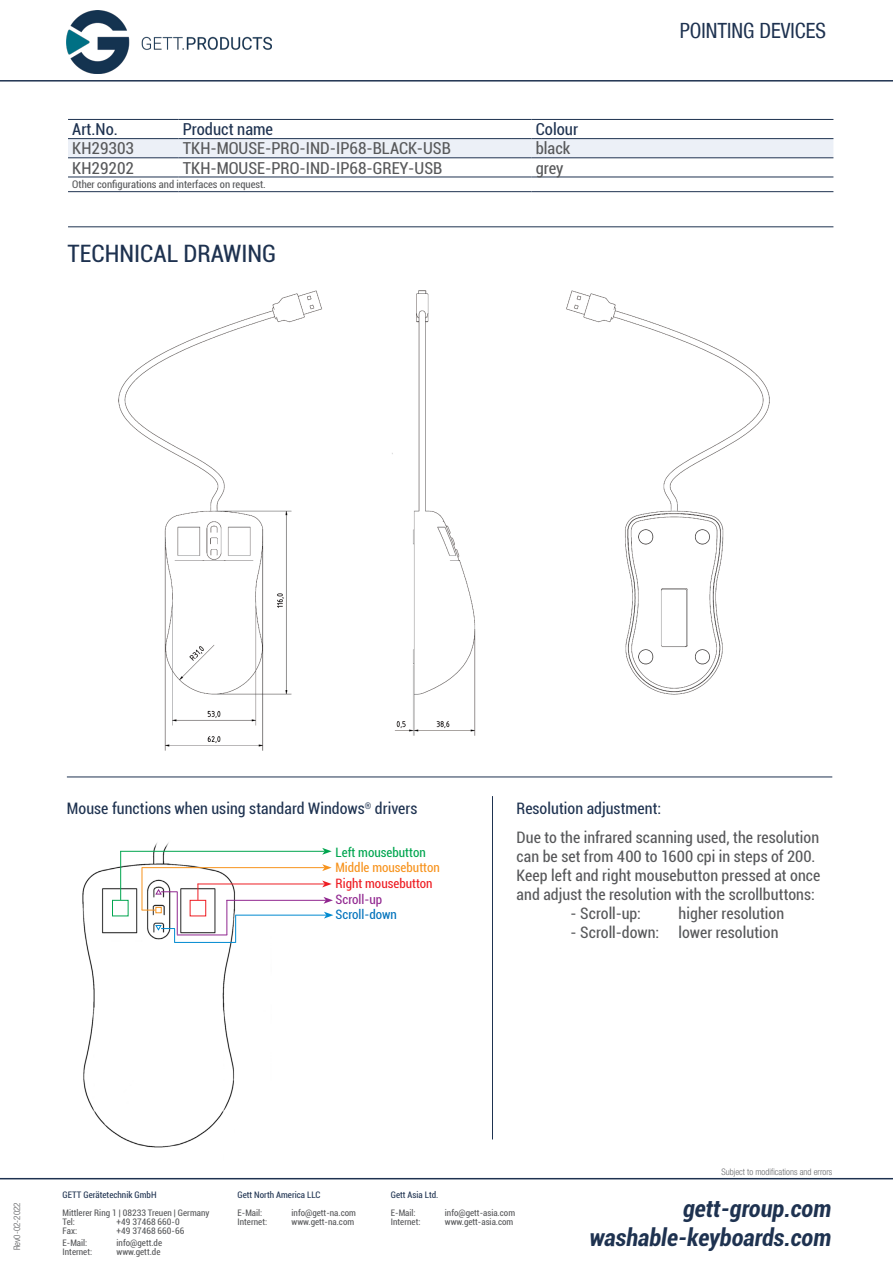
<style>
.page{position:relative;width:893px;height:1263px;background:#fff}
.page>*{position:absolute;margin:0;border:0;box-sizing:border-box;transform-origin:0 0}
.t1{font:italic 700 condensed 24px "Roboto";color:#1e3250}
.t2{font:condensed 24px "Roboto";color:#1e3250}
.t3{font:condensed 21px "Helvetica Neue LT Com";color:#1e3250}
.t4{font:condensed 16.5px "Roboto";color:#57585a}
.t5{font:condensed 16.5px "Roboto";color:#1e3250}
.Textfeld{font:condensed 15.9px/19px "Roboto";letter-spacing:.005em;color:#57585a}
.Textfeld-2{font:condensed 15.9px "Roboto";letter-spacing:.005em;color:#1e3250}
.t6{font:condensed 12.9px "Roboto";color:#f7931d}
.t7{font:condensed 12.9px "Roboto";color:#ee1d23}
.t8{font:condensed 12.9px "Roboto";color:#00a54f}
.t9{font:condensed 12.9px "Roboto";color:#0072bc}
.t10{font:condensed 12.9px "Roboto";color:#90268f}
.t11{font:condensed 10.5px "Roboto";color:#57585a}
.t12{font:condensed 9px/9px "Roboto";color:#57585a}
.t13{font:condensed 9px "Roboto";color:#1e3250}
.t14{font:300 condensed 9px "Helvetica Neue LT Com";color:#6c6d70}
.t15{font:300 condensed 9px "Helvetica Neue LT Com";color:#57585a}
</style>
<div class="page">
<svg style="left:0;top:10px;width:893px;height:72px"></svg>
<hr style="left:0;top:1178px;width:893px;height:1px;background:#1e3250">
<img style="left:67px;top:11px;width:204px;height:62px">
<img style="left:118px;top:291px;width:652px;height:459px">
<img style="left:82px;top:842px;width:228px;height:306px">
<div style="left:112px;top:900px;width:16px;height:16px;border:1px solid #00a54f"></div>
<div style="left:155px;top:907px;width:7px;height:6px;border:1px solid #f7931d"></div>
<div style="left:190px;top:900px;width:16px;height:16px;border:1px solid #ee1d23"></div>
<hr style="left:120px;top:851px;width:1px;height:49px;background:#00a54f">
<hr style="left:142px;top:867px;width:1px;height:43px;background:#f7931d">
<hr style="left:177px;top:892px;width:1px;height:42px;background:#90268f">
<hr style="left:227px;top:900px;width:1px;height:35px;background:#90268f">
<hr style="left:120px;top:851px;width:205px;height:1px;background:#00a54f">
<svg style="left:322px;top:848px;width:10px;height:7px"></svg>
<svg style="left:198px;top:885px;width:1px;height:15px"></svg>
<hr style="left:198px;top:884px;width:127px;height:1px;background:#ee1d23">
<svg style="left:322px;top:880px;width:10px;height:7px"></svg>
<hr style="left:142px;top:867px;width:183px;height:1px;background:#f7931d">
<svg style="left:322px;top:864px;width:10px;height:7px"></svg>
<svg style="left:142px;top:910px;width:13px;height:1px"></svg>
<svg style="left:155px;top:889px;width:22px;height:6px"></svg>
<hr style="left:177px;top:934px;width:50px;height:1px;background:#90268f">
<hr style="left:227px;top:900px;width:99px;height:1px;background:#90268f">
<svg style="left:323px;top:897px;width:10px;height:7px"></svg>
<hr style="left:175px;top:942px;width:61px;height:1px;background:#008ad0">
<hr style="left:235px;top:915px;width:91px;height:1px;background:#008ad0">
<svg style="left:324px;top:912px;width:9px;height:6px"></svg>
<svg style="left:155px;top:925px;width:20px;height:18px"></svg>
<svg style="left:235px;top:915px;width:1px;height:28px"></svg>
<hr style="left:67px;top:776px;width:765px;height:1px;background:#1e3250">
<hr style="left:492px;top:796px;width:1px;height:343px;background:#1e3250">
<svg style="left:68px;top:139px;width:765px;height:38px"></svg>
<hr style="left:68px;top:119px;width:111px;height:1px;background:#1e3250">
<hr style="left:179px;top:119px;width:352px;height:1px;background:#1e3250">
<hr style="left:531px;top:119px;width:302px;height:1px;background:#1e3250">
<hr style="left:68px;top:138px;width:111px;height:1px;background:#1e3250">
<hr style="left:179px;top:138px;width:352px;height:1px;background:#1e3250">
<hr style="left:531px;top:138px;width:302px;height:1px;background:#1e3250">
<hr style="left:68px;top:157px;width:111px;height:1px;background:#1e3250">
<hr style="left:179px;top:157px;width:352px;height:1px;background:#1e3250">
<hr style="left:531px;top:157px;width:302px;height:1px;background:#1e3250">
<hr style="left:68px;top:177px;width:111px;height:1px;background:#1e3250">
<hr style="left:179px;top:177px;width:352px;height:1px;background:#1e3250">
<hr style="left:531px;top:177px;width:302px;height:1px;background:#1e3250">
<hr style="left:68px;top:191px;width:111px;height:1px;background:#1e3250">
<hr style="left:179px;top:191px;width:352px;height:1px;background:#1e3250">
<hr style="left:531px;top:191px;width:302px;height:1px;background:#1e3250">
<hr style="left:68px;top:226px;width:765px;height:1px;background:#1e3250">
<p class="t5" style="left:72px;top:118px;width:47px">Art.No.</p>
<p class="t5" style="left:183px;top:118px;width:92px">Product name</p>
<p class="t5" style="left:536px;top:118px;width:44px">Colour</p>
<p class="t4" style="left:72px;top:137px;width:63px">KH29303</p>
<p class="t4" style="left:183px;top:137px;width:269px">TKH-MOUSE-PRO-IND-IP68-BLACK-USB</p>
<p class="t4" style="left:536px;top:137px;width:36px">black</p>
<p class="t4" style="left:72px;top:156px;width:63px">KH29202</p>
<p class="t4" style="left:183px;top:156px;width:261px">TKH-MOUSE-PRO-IND-IP68-GREY-USB</p>
<p class="t4" style="left:536px;top:156px;width:29px">grey</p>
<p class="t11" style="left:72px;top:177px;width:195px">Other configurations and interfaces on request.</p>
<p class="t2" style="left:68px;top:237px;width:210px">TECHNICAL DRAWING</p>
<p class="t3" style="left:680px;top:19px;width:148px">POINTING DEVICES</p>
<p class="Textfeld-2" style="left:67px;top:798px;width:352px">Mouse functions when using standard Windows<sup>®</sup> drivers</p>
<p class="Textfeld-2" style="left:517px;top:798px;width:146px">Resolution adjustment:</p>
<p class="Textfeld" style="left:517px;top:827px;width:304px">Due to the infrared scanning used, the resolution can be set from 400 to 1600 cpi in steps of 200.</p>
<p class="Textfeld" style="left:517px;top:865px;width:305px">Keep left and right mousebutton pressed at once and adjust the resolution with the scrollbuttons:</p>
<p class="Textfeld" style="left:571px;top:903px;width:72px">- Scroll-up:</p>
<p class="Textfeld" style="left:679px;top:903px;width:107px">higher resolution</p>
<p class="Textfeld" style="left:571px;top:922px;width:209px">- Scroll-down: lower resolution</p>
<p class="t8" style="left:336px;top:843px;width:92px">Left mousebutton</p>
<p class="t6" style="left:336px;top:859px;width:106px">Middle mousebutton</p>
<p class="t7" style="left:336px;top:874px;width:99px">Right mousebutton</p>
<p class="t10" style="left:336px;top:890px;width:48px">Scroll-up</p>
<p class="t9" style="left:336px;top:905px;width:63px">Scroll-down</p>
<p class="t15" style="left:12px;top:1250px;width:49px;rotate:-90deg">Rev0-02-2022</p>
<p class="t13" style="left:63px;top:1189px;width:95px">GETT Gerätetechnik GmbH</p>
<p class="t12" style="left:63px;top:1208px;width:148px">Mittlerer Ring 1 | 08233 Treuen | Germany<br>Tel:</p>
<p class="t12" style="left:117px;top:1217px;width:65px">+49 37468 660-0</p>
<p class="t12" style="left:63px;top:1226px;width:16px">Fax:</p>
<p class="t12" style="left:117px;top:1226px;width:69px">+49 37468 660-66</p>
<p class="t12" style="left:63px;top:1238px;width:26px">E-Mail:</p>
<p class="t12" style="left:117px;top:1238px;width:47px">info@gett.de</p>
<p class="t12" style="left:63px;top:1247px;width:31px">Internet:</p>
<p class="t12" style="left:117px;top:1247px;width:45px">www.gett.de</p>
<p class="t13" style="left:238px;top:1189px;width:84px">Gett North America LLC</p>
<p class="t12" style="left:238px;top:1208px;width:26px">E-Mail:</p>
<p class="t12" style="left:292px;top:1208px;width:66px">info@gett-na.com</p>
<p class="t12" style="left:238px;top:1217px;width:31px">Internet:</p>
<p class="t12" style="left:292px;top:1217px;width:64px">www.gett-na.com</p>
<p class="t13" style="left:391px;top:1189px;width:49px">Gett Asia Ltd.</p>
<p class="t12" style="left:391px;top:1208px;width:26px">E-Mail:</p>
<p class="t12" style="left:445px;top:1208px;width:72px">info@gett-asia.com</p>
<p class="t12" style="left:391px;top:1217px;width:31px">Internet:</p>
<p class="t12" style="left:445px;top:1217px;width:70px">www.gett-asia.com</p>
<p class="t14" style="left:721px;top:1166px;width:112px">Subject to modifications and errors</p>
<p class="t1" style="left:683px;top:1192px;width:150px">gett-group.com</p>
<p class="t1" style="left:589px;top:1221px;width:243px">washable-keyboards.com</p>
</div>
